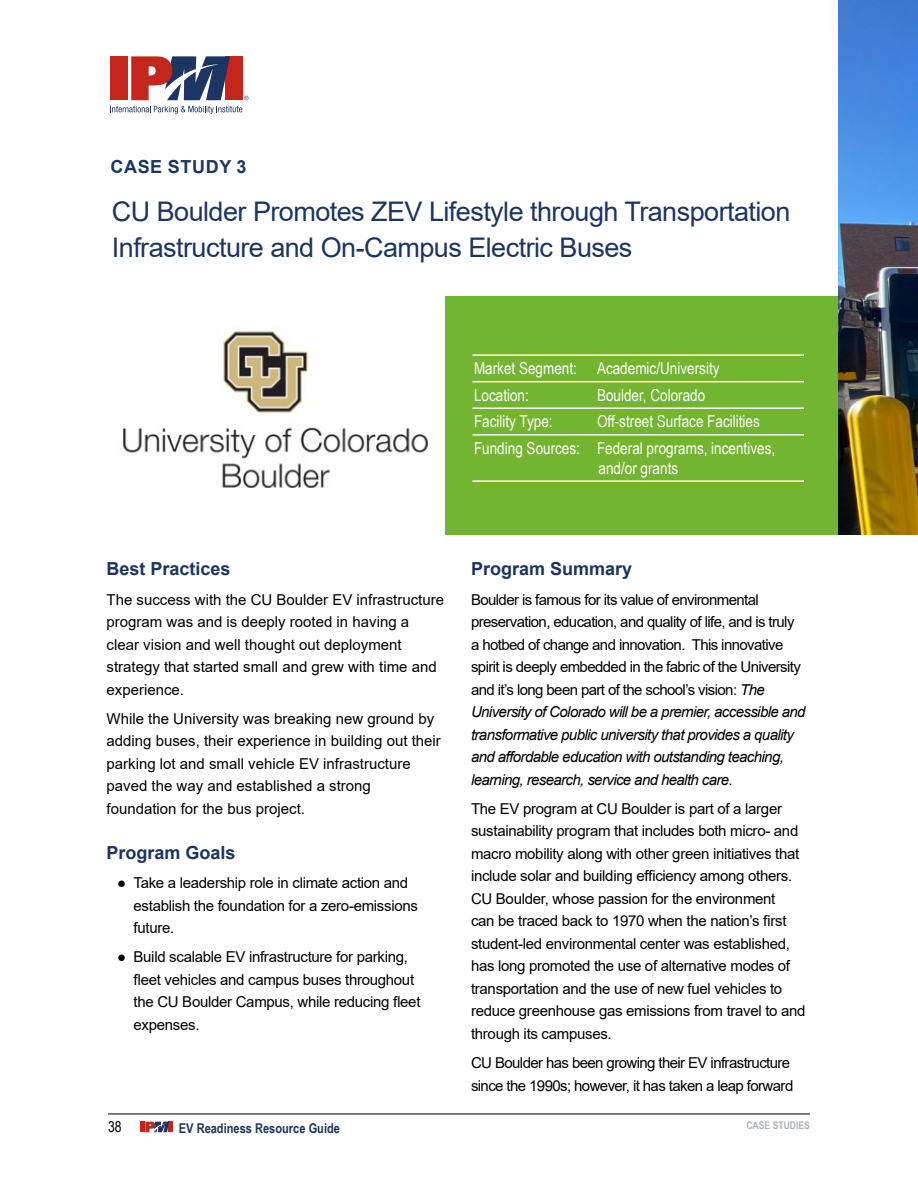
<style>
.page{position:relative;width:918px;height:1188px;background:#fff}
.page>*{position:absolute;margin:0;border:0;box-sizing:border-box;transform-origin:0 0}
.t1{font:27px/36px "Arial";letter-spacing:-.02em;color:#1c355e}
.t2{font:700 18px "Arial";color:#1c355e}
.t3{font:700 18px "Arial";letter-spacing:.035em;color:#1c355e}
.t4{font:16.5px/26.5px "Arial Narrow";color:#fff}
.t5{font:15px/22.5px "Arial";letter-spacing:-.02em;color:#000}
.t6{font:15px/22.5px "Arial";letter-spacing:-.04em;color:#000}
.t7{font:15px/22.5px "Arial";color:#000}
.t8{font:15px "Arial Narrow";color:#000}
.t9{font:700 13.5px "Arial Narrow";color:#1c355e}
.t10{font:700 10.5px "Arial Narrow";color:#a9b3b6}
.s1{font-style:italic}
</style>
<div class="page">
<hr style="left:108px;top:1114px;width:702px;height:1px;background:#000">
<hr style="left:168px;top:1122px;width:4px;height:10px;background:#c3271b">
<hr style="left:140px;top:1122px;width:4px;height:10px;background:#c3271b">
<svg style="left:145px;top:1122px;width:24px;height:10px"></svg>
<div style="left:446px;top:296px;width:393px;height:239px;background:#73b530"></div>
<div style="left:225px;top:56px;width:18px;height:44px;background:#c3271b"></div>
<svg style="left:110px;top:106px;width:132px;height:8px"></svg>
<div style="left:110px;top:56px;width:17px;height:44px;background:#c3271b"></div>
<svg style="left:131px;top:56px;width:99px;height:44px"></svg>
<svg style="left:244px;top:96px;width:5px;height:4px"></svg>
<hr style="left:472px;top:354px;width:332px;height:2px;background:#fff">
<hr style="left:472px;top:381px;width:332px;height:1px;background:#fff">
<hr style="left:472px;top:407px;width:332px;height:2px;background:#fff">
<hr style="left:472px;top:434px;width:332px;height:2px;background:#fff">
<hr style="left:472px;top:480px;width:332px;height:2px;background:#fff">
<img style="left:123px;top:327px;width:305px;height:161px">
<img style="left:839px;top:0;width:79px;height:535px">
<p class="t3" style="left:110px;top:154px;width:138px">CASE STUDY 3</p>
<h1 class="t1" style="left:112px;top:193px;width:680px">CU Boulder Promotes ZEV Lifestyle through Transportation<br>Infrastructure and On-Campus Electric Buses</h1>
<p class="t4" style="left:474px;top:354px;width:247px">Market Segment: Academic/University<br>Location:</p>
<p class="t4" style="left:597px;top:381px;width:110px">Boulder, Colorado</p>
<p class="t4" style="left:474px;top:408px;width:303px;text-indent:123px">Off-street Surface Facilities<br>Funding Sources: Federal programs, incentives,</p>
<p class="t4" style="left:599px;top:454px;width:81px">and/or grants</p>
<p class="t4" style="left:474px;top:408px;width:80px">Facility Type:</p>
<p class="t2" style="left:107px;top:556px;width:126px">Best Practices</p>
<p class="t7" style="left:107px;top:588px;width:339px">The success with the CU Boulder EV infrastructure program was and is deeply rooted in having a clear vision and well thought out deployment strategy that started small and grew with time and experience.</p>
<p class="t7" style="left:107px;top:707px;width:336px">While the University was breaking new ground by adding buses, their experience in building out their parking lot and small vehicle EV infrastructure paved the way and established a strong foundation for the bus project.</p>
<p class="t2" style="left:107px;top:840px;width:131px">Program Goals</p>
<p class="t5" style="left:134px;top:872px;width:286px;text-indent:-16px">● Take a leadership role in climate action and establish the foundation for a zero-emissions future.</p>
<p class="t5" style="left:134px;top:946px;width:288px;text-indent:-16px">● Build scalable EV infrastructure for parking, fleet vehicles and campus buses throughout the CU Boulder Campus, while reducing fleet expenses.</p>
<p class="t2" style="left:471px;top:556px;width:163px">Program Summary</p>
<p class="t6" style="left:471px;top:588px;width:336px">Boulder is famous for its value of environmental preservation, education, and quality of life, and is truly a hotbed of change and innovation. This innovative spirit is deeply embedded in the fabric of the University and it’s long been part of the school’s vision: <span class="s1">The University of Colorado will be a premier, accessible and transformative public university that provides a quality and affordable education with outstanding teaching, learning, research, service and health care.</span></p>
<p class="t5" style="left:471px;top:797px;width:336px">The EV program at CU Boulder is part of a larger sustainability program that includes both micro- and macro mobility along with other green initiatives that include solar and building efficiency among others.<br>CU Boulder, whose passion for the environment<br>can be traced back to 1970 when the nation’s first student-led environmental center was established, has long promoted the use of alternative modes of transportation and the use of new fuel vehicles to reduce greenhouse gas emissions from travel to and through its campuses.</p>
<p class="t6" style="left:471px;top:1052px;width:324px">CU Boulder has been growing their EV infrastructure since the 1990s; however, it has taken a leap forward</p>
<p class="t8" style="left:108px;top:1115px;width:15px">38</p>
<p class="t9" style="left:179px;top:1118px;width:163px">EV Readiness Resource Guide</p>
<p class="t10" style="left:746px;top:1118px;width:65px">CASE STUDIES</p>
</div>
